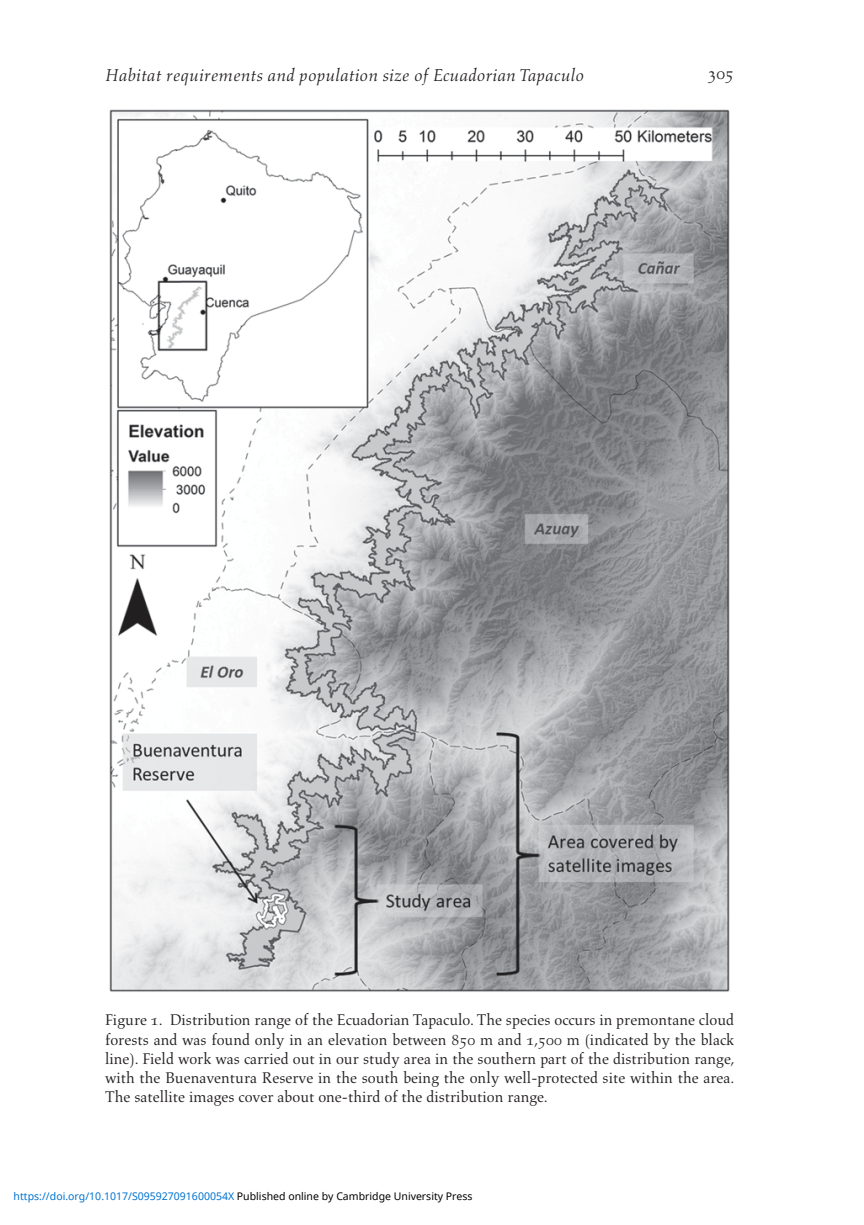
<style>
.page{position:relative;width:864px;height:1225px;background:#fff}
.page>*{position:absolute;margin:0;border:0;box-sizing:border-box;transform-origin:0 0}
.t1{font:italic 17.5px "Aldus";color:#231f20}
.t2{font:17.5px "Aldus Roman SC";color:#231f20}
.t3{font:15.75px/19.2px "Aldus";color:#231f20;text-align:justify}
.t4{font:10.5px "Noto Sans";color:#0172cf}
.s1{font-family:"Aldus Roman SC"}
.s2{color:#000}
</style>
<div class="page">
<img style="left:109px;top:109px;width:621px;height:883px">
<p class="t1" style="left:105px;top:65px;width:480px">Habitat requirements and population size of Ecuadorian Tapaculo</p>
<p class="t2" style="left:707px;top:63px;width:28px">305</p>
<p class="t3" style="left:105px;top:1011px;width:630px">Figure <span class="s1">1</span>. Distribution range of the Ecuadorian Tapaculo. The species occurs in premontane cloud forests and was found only in an elevation between <span class="s1">850</span> m and <span class="s1">1</span>,<span class="s1">500</span> m (indicated by the black line). Field work was carried out in our study area in the southern part of the distribution range, with the Buenaventura Reserve in the south being the only well-protected site within the area.<br>The satellite images cover about one-third of the distribution range.</p>
<p class="t4" style="left:14px;top:1189px;width:460px">https://doi.org/10.1017/S095927091600054X <span class="s2">Published online by Cambridge University Press</span></p>
</div>
